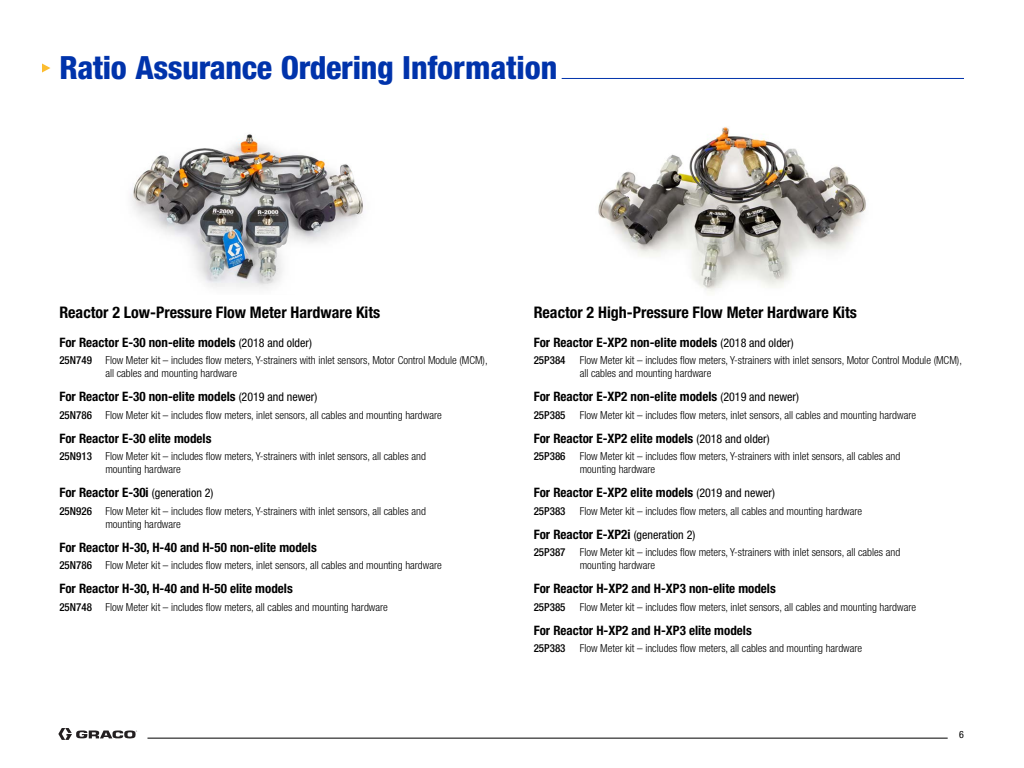
<style>
.page{position:relative;width:1024px;height:768px;background:#fff}
.page>*{position:absolute;margin:0;border:0;box-sizing:border-box;transform-origin:0 0}
.t1{font:800 condensed 32px "Helvetica Neue LT Std";letter-spacing:-.01em;color:#0033ab}
.t2{font:700 condensed 16px "Helvetica Neue LT Std";color:#000}
.t3{font:700 condensed 13px "Helvetica Neue LT Std";color:#000}
.t4{font:300 condensed 11px/13px "Helvetica Neue LT Std";color:#000}
.t5{font:500 condensed 11px "Helvetica Neue LT Std";color:#000}
.t6{font:condensed 10px "Helvetica Neue LT Std";color:#000}
.s1{font-weight:400;font-size:12px}
.s2{font-weight:500}
</style>
<div class="page">
<img style="left:131px;top:134px;width:232px;height:155px">
<img style="left:598px;top:126px;width:268px;height:166px">
<hr style="left:562px;top:78px;width:402px;height:1px;background:#0033ab">
<svg style="left:42px;top:63px;width:8px;height:10px"></svg>
<svg style="left:58px;top:728px;width:79px;height:12px"></svg>
<hr style="left:147px;top:738px;width:801px;height:1px;background:#000">
<h1 class="t1" style="left:59px;top:48px;width:500px">Ratio Assurance Ordering Information</h1>
<h2 class="t2" style="left:59px;top:303px;width:322px">Reactor 2 Low-Pressure Flow Meter Hardware Kits</h2>
<p class="t3" style="left:59px;top:334px;width:254px">For Reactor E-30 non-elite models <span class="s1">(2018 and older)</span></p>
<p class="t4" style="left:105px;top:354px;width:384px;text-indent:-46px"><span class="s2">25N749</span> Flow Meter kit – includes flow meters, Y-strainers with inlet sensors, Motor Control Module (MCM), all cables and mounting hardware</p>
<p class="t3" style="left:59px;top:389px;width:259px">For Reactor E-30 non-elite models <span class="s1">(2019 and newer)</span></p>
<p class="t4" style="left:59px;top:408px;width:384px"><span class="s2">25N786</span> Flow Meter kit – includes flow meters, inlet sensors, all cables and mounting hardware</p>
<p class="t3" style="left:59px;top:430px;width:154px">For Reactor E-30 elite models</p>
<p class="t4" style="left:105px;top:450px;width:322px;text-indent:-46px"><span class="s2">25N913</span> Flow Meter kit – includes flow meters, Y-strainers with inlet sensors, all cables and mounting hardware</p>
<p class="t3" style="left:59px;top:485px;width:156px">For Reactor E-30i <span class="s1">(generation 2)</span></p>
<p class="t4" style="left:105px;top:504px;width:322px;text-indent:-46px"><span class="s2">25N926</span> Flow Meter kit – includes flow meters, Y-strainers with inlet sensors, all cables and mounting hardware</p>
<p class="t3" style="left:59px;top:539px;width:259px">For Reactor H-30, H-40 and H-50 non-elite models</p>
<p class="t4" style="left:59px;top:559px;width:384px"><span class="s2">25N786</span> Flow Meter kit – includes flow meters, inlet sensors, all cables and mounting hardware</p>
<p class="t3" style="left:59px;top:581px;width:235px">For Reactor H-30, H-40 and H-50 elite models</p>
<p class="t4" style="left:59px;top:600px;width:330px"><span class="s2">25N748</span> Flow Meter kit – includes flow meters, all cables and mounting hardware</p>
<h2 class="t2" style="left:534px;top:303px;width:325px">Reactor 2 High-Pressure Flow Meter Hardware Kits</h2>
<p class="t3" style="left:534px;top:334px;width:262px">For Reactor E-XP2 non-elite models <span class="s1">(2018 and older)</span></p>
<p class="t5" style="left:534px;top:354px;width:33px">25P384</p>
<p class="t4" style="left:580px;top:354px;width:384px">Flow Meter kit – includes flow meters, Y-strainers with inlet sensors, Motor Control Module (MCM), all cables and mounting hardware</p>
<p class="t3" style="left:534px;top:389px;width:267px">For Reactor E-XP2 non-elite models <span class="s1">(2019 and newer)</span></p>
<p class="t5" style="left:534px;top:408px;width:33px">25P385</p>
<p class="t4" style="left:580px;top:408px;width:338px">Flow Meter kit – includes flow meters, inlet sensors, all cables and mounting hardware</p>
<p class="t3" style="left:534px;top:430px;width:238px">For Reactor E-XP2 elite models <span class="s1">(2018 and older)</span></p>
<p class="t5" style="left:534px;top:450px;width:33px">25P386</p>
<p class="t4" style="left:580px;top:450px;width:322px">Flow Meter kit – includes flow meters, Y-strainers with inlet sensors, all cables and mounting hardware</p>
<p class="t3" style="left:534px;top:485px;width:243px">For Reactor E-XP2 elite models <span class="s1">(2019 and newer)</span></p>
<p class="t5" style="left:534px;top:504px;width:33px">25P383</p>
<p class="t4" style="left:580px;top:504px;width:284px">Flow Meter kit – includes flow meters, all cables and mounting hardware</p>
<p class="t3" style="left:534px;top:526px;width:163px">For Reactor E-XP2i <span class="s1">(generation 2)</span></p>
<p class="t5" style="left:534px;top:546px;width:33px">25P387</p>
<p class="t4" style="left:580px;top:546px;width:322px">Flow Meter kit – includes flow meters, Y-strainers with inlet sensors, all cables and mounting hardware</p>
<p class="t3" style="left:534px;top:581px;width:244px">For Reactor H-XP2 and H-XP3 non-elite models</p>
<p class="t5" style="left:534px;top:600px;width:33px">25P385</p>
<p class="t4" style="left:580px;top:600px;width:338px">Flow Meter kit – includes flow meters, inlet sensors, all cables and mounting hardware</p>
<p class="t3" style="left:534px;top:622px;width:220px">For Reactor H-XP2 and H-XP3 elite models</p>
<p class="t5" style="left:534px;top:642px;width:33px">25P383</p>
<p class="t4" style="left:580px;top:642px;width:284px">Flow Meter kit – includes flow meters, all cables and mounting hardware</p>
<p class="t6" style="left:959px;top:729px;width:6px">6</p>
</div>
